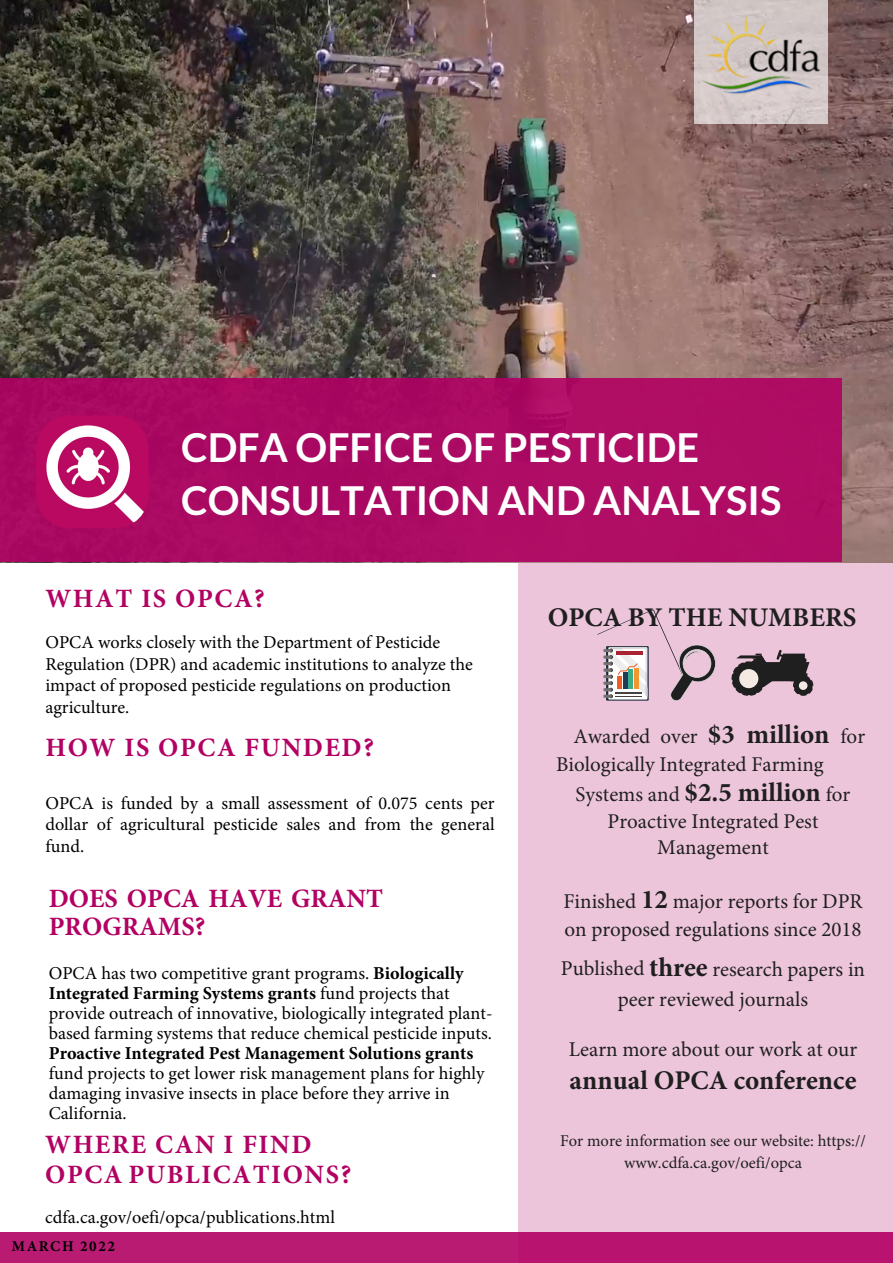
<style>
.page{position:relative;width:893px;height:1263px;background:#fff}
.page>*{position:absolute;margin:0;border:0;box-sizing:border-box;transform-origin:0 0}
.t1{font:700 39.75px/52.9px "Lato";color:#fff}
.t2{font:700 27px "Minion Pro";color:#1f1f1f}
.t3{font:700 26.55px/29.2px "Minion Pro";letter-spacing:.06em;color:#b20063}
.t4{font:700 26.55px/28.7px "Minion Pro";color:#b20063}
.t5{font:21px/28.2px "Minion Pro";color:#1f1f1f}
.t6{font:18.15px/21.9px "Minion Pro";color:#000}
.t7{font:700 18.15px "Minion Pro";color:#000}
.t8{font:16.5px/21.6px "Minion Pro";color:#1f1f1f;text-align:center}
.t9{font:700 15px "Minion Pro";letter-spacing:.105em;color:#000}
.s1{font-weight:700}
.s2{font-weight:700;font-size:27px}
</style>
<div class="page">
<div style="left:518px;top:554px;width:375px;height:709px;background:#edc5db"></div>
<img style="left:0;top:1px;width:892px;height:562px">
<div style="left:0;top:378px;width:841px;height:184px;background:#ad0c64"></div>
<div style="left:694px;top:0;width:134px;height:124px;background:#d4c8c8"></div>
<img style="left:699px;top:12px;width:122px;height:84px">
<img style="left:36px;top:415px;width:113px;height:113px;border-radius:33px">
<svg style="left:597px;top:609px;width:119px;height:92px"></svg>
<svg style="left:732px;top:650px;width:81px;height:46px"></svg>
<div style="left:0;top:1232px;width:893px;height:31px;background:#b91a72"></div>
<p class="t1" style="left:181px;top:420px;width:601px">CDFA OFFICE OF PESTICIDE<br>CONSULTATION AND ANALYSIS</p>
<p class="t3" style="left:45px;top:583px;width:221px">WHAT IS OPCA?</p>
<p class="t6" style="left:45px;top:631px;width:429px">OPCA works closely with the Department of Pesticide Regulation (DPR) and academic institutions to analyze the impact of proposed pesticide regulations on production agriculture.</p>
<p class="t3" style="left:45px;top:733px;width:330px">HOW IS OPCA FUNDED?</p>
<p class="t6" style="left:45px;top:792px;width:451px;text-align:justify">OPCA is funded by a small assessment of 0.075 cents per dollar of agricultural pesticide sales and from the general fund.</p>
<p class="t4" style="left:49px;top:883px;width:336px">DOES OPCA HAVE GRANT<br>PROGRAMS?</p>
<p class="t6" style="left:49px;top:963px;width:445px;line-height:20.1px">OPCA has two competitive grant programs. <span class="s1">Biologically Integrated Farming Systems grants</span> fund projects that provide outreach of innovative, biologically integrated plant&shy;based farming systems that reduce chemical pesticide inputs.</p>
<p class="t7" style="left:49px;top:1040px;width:426px">Proactive Integrated Pest Management Solutions grants</p>
<p class="t6" style="left:49px;top:1062px;width:437px">fund projects to get lower risk management plans for highly</p>
<p class="t6" style="left:49px;top:1082px;width:402px">damaging invasive insects in place before they arrive in</p>
<p class="t6" style="left:49px;top:1102px;width:79px">California.</p>
<p class="t3" style="left:45px;top:1130px;width:308px">WHERE CAN I FIND<br>OPCA PUBLICATIONS?</p>
<p class="t6" style="left:45px;top:1206px;width:291px">cdfa.ca.gov/oefi/opca/publications.html</p>
<p class="t9" style="left:12px;top:1236px;width:105px">MARCH 2022</p>
<p class="t2" style="left:548px;top:598px;width:310px">OPCA BY THE NUMBERS</p>
<p class="t5" style="left:556px;top:722px;width:310px;text-indent:17px">Awarded over <span class="s2">$3 million</span> for<br>Biologically Integrated Farming</p>
<p class="t5" style="left:576px;top:780px;width:276px">Systems and <span class="s2">$2.5 million</span> for</p>
<p class="t5" style="left:608px;top:808px;width:212px">Proactive Integrated Pest</p>
<p class="t5" style="left:657px;top:833px;width:113px">Management</p>
<p class="t5" style="left:563px;top:887px;width:301px">Finished <span class="s2">12</span> major reports for DPR</p>
<p class="t5" style="left:561px;top:910px;width:306px;line-height:39.2px">on proposed regulations since 2018<br>Published <span class="s2">three</span> research papers in</p>
<p class="t5" style="left:618px;top:985px;width:192px">peer reviewed journals</p>
<p class="t5" style="left:569px;top:1035px;width:290px">Learn more about our work at our</p>
<p class="t2" style="left:570px;top:1061px;width:288px">annual OPCA conference</p>
<p class="t8" style="left:560px;top:1130px;width:307px">For more information see our website: https:// www.cdfa.ca.gov/oefi/opca</p>
</div>
